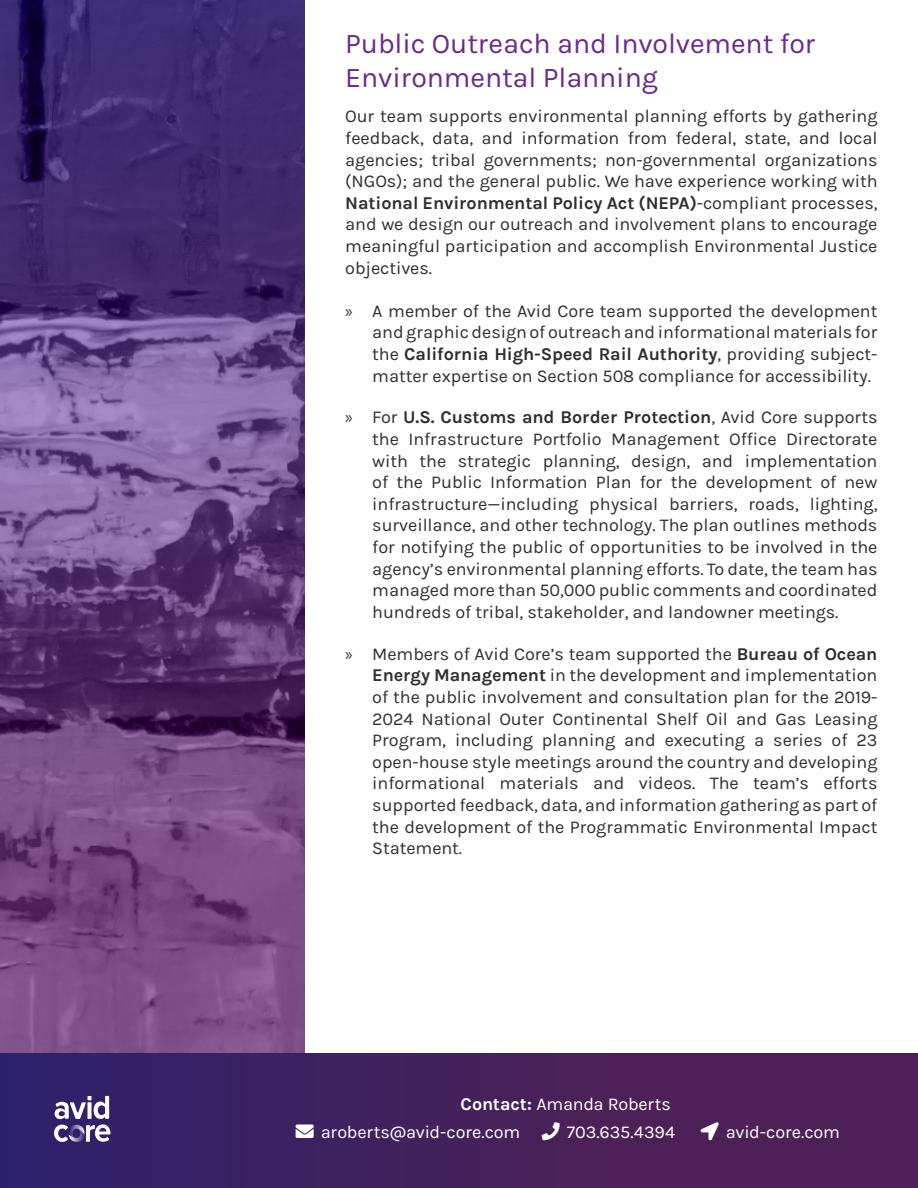
<style>
.page{position:relative;width:918px;height:1188px;background:#fff}
.page>*{position:absolute;margin:0;border:0;box-sizing:border-box;transform-origin:0 0}
.Heading_2{font:28.5px/34.2px "Karla";letter-spacing:-.005em;color:#6b2b89}
.t1{font:18px/21.6px "Karla";letter-spacing:-.005em;color:#2e2f2e;text-align:justify}
.t2{font:18px "Karla";letter-spacing:-.01em;color:#fff}
.s1{font-weight:700}
.s2{font-family:"Myriad Pro"}
</style>
<div class="page">
<svg style="left:0;top:0;width:305px;height:1053px;background:#62427e"></svg>
<div style="left:0;top:1053px;width:918px;height:135px;background:linear-gradient(to right,#2f2169,#542152)"></div>
<svg style="left:54px;top:1096px;width:56px;height:47px"></svg>
<svg style="left:296px;top:1125px;width:18px;height:13px"></svg>
<svg style="left:542px;top:1123px;width:18px;height:18px"></svg>
<svg style="left:701px;top:1123px;width:18px;height:18px"></svg>
<p class="Heading_2" style="left:345px;top:27px;width:472px">Public Outreach and Involvement for<br>Environmental Planning</p>
<p class="t1" style="left:345px;top:106px;width:534px">Our team supports environmental planning efforts by gathering feedback, data, and information from federal, state, and local agencies; tribal governments; non-governmental organizations (NGOs); and the general public. We have experience working with <span class="s1">National Environmental Policy Act (NEPA)</span>-compliant processes, and we design our outreach and involvement plans to encourage meaningful participation and accomplish Environmental Justice objectives.</p>
<p class="t1" style="left:372px;top:300px;width:507px;text-indent:-27px"><span class="s2">»</span> A member of the Avid Core team supported the development and graphic design of outreach and informational materials for the <span class="s1">California High-Speed Rail Authority</span>, providing subject&shy;matter expertise on Section 508 compliance for accessibility.</p>
<p class="t1" style="left:372px;top:407px;width:507px;text-indent:-27px"><span class="s2">»</span> For <span class="s1">U.S. Customs and Border Protection</span>, Avid Core supports the Infrastructure Portfolio Management Office Directorate with the strategic planning, design, and implementation of the Public Information Plan for the development of new infrastructure—including physical barriers, roads, lighting, surveillance, and other technology. The plan outlines methods for notifying the public of opportunities to be involved in the agency’s environmental planning efforts. To date, the team has managed more than 50,000 public comments and coordinated hundreds of tribal, stakeholder, and landowner meetings.</p>
<p class="t1" style="left:372px;top:643px;width:507px;text-indent:-27px"><span class="s2">»</span> Members of Avid Core’s team supported the <span class="s1">Bureau of Ocean Energy Management</span> in the development and implementation of the public involvement and consultation plan for the 2019- 2024 National Outer Continental Shelf Oil and Gas Leasing Program, including planning and executing a series of 23 open-house style meetings around the country and developing informational materials and videos. The team’s efforts supported feedback, data, and information gathering as part of the development of the Programmatic Environmental Impact Statement.</p>
<p class="t2" style="left:461px;top:1094px;width:212px"><span class="s1">Contact:</span> Amanda Roberts</p>
<p class="t2" style="left:321px;top:1123px;width:356px">aroberts@avid-core.com □■ 703.635.4394</p>
<p class="t2" style="left:701px;top:1123px;width:141px">●□▼□■□ avid-core.com</p>
</div>
